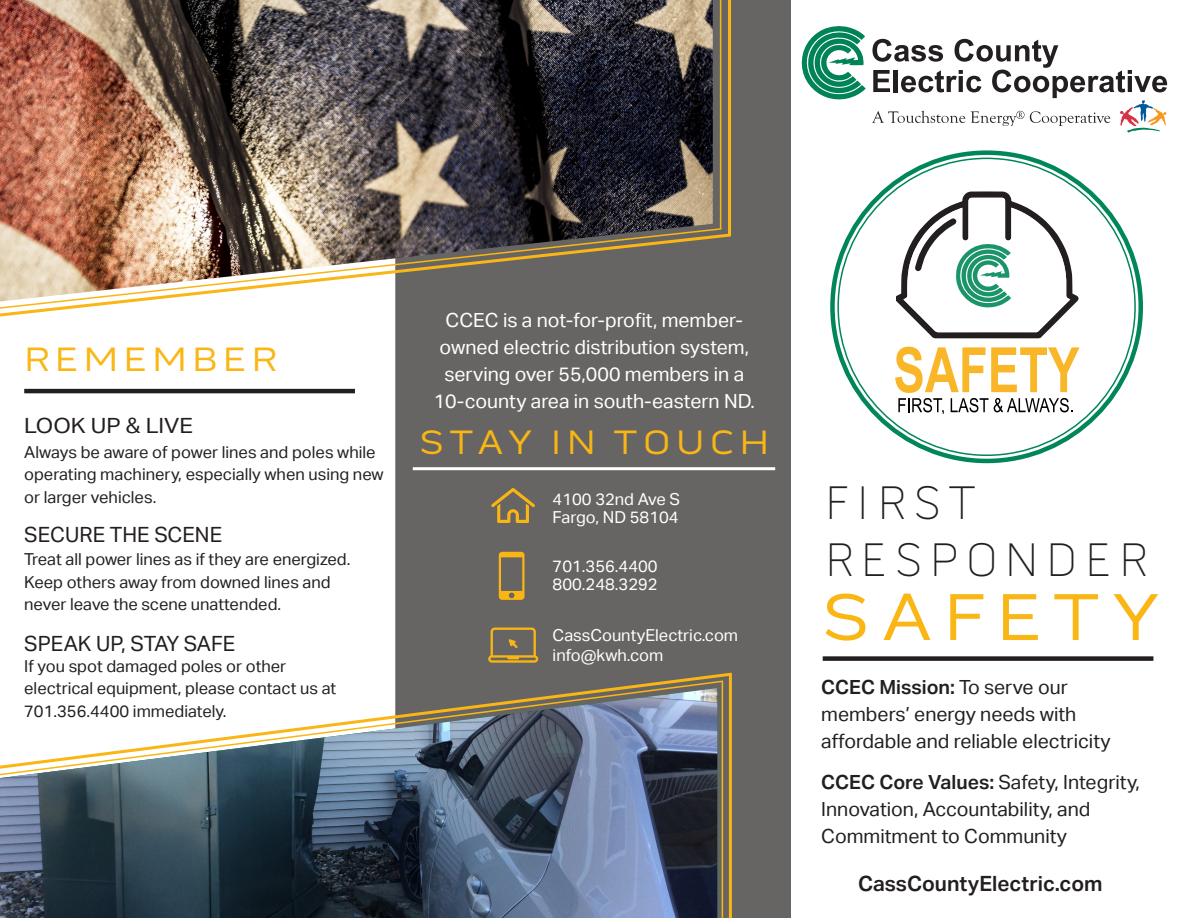
<style>
.page{position:relative;width:1188px;height:918px;background:#fff}
.page>*{position:absolute;margin:0;border:0;box-sizing:border-box;transform-origin:0 0}
.Title_Heading{font:67.5px "Pill Gothic 900 mg";letter-spacing:.16em;color:#f9b614}
.Title_Heading-2{font:100 48px/57.6px "Pill Gothic 600 mg";letter-spacing:.16em;color:#231f20}
.Title_Heading-3{font:34.5px "Pill Gothic 900 mg";letter-spacing:.16em;color:#f9b614}
.Body_Text{font:21px "Aktiv Grotesk";color:#231f20}
.Body_Text-2{font:600 21px "Aktiv Grotesk";color:#231f20}
.Body_Text-3{font:21px "Aktiv Grotesk";color:#231f20;scale:1.09 1}
.Body_Text-4{font:19.5px/27px "Aktiv Grotesk";color:#231f20}
.Body_Text-5{font:19.5px/27px "Aktiv Grotesk";color:#fff;text-align:center}
.Body_Text-6{font:16.5px/22.5px "Aktiv Grotesk";color:#231f20}
.Body_Text-7{font:16.5px/18px "Aktiv Grotesk";color:#fff}
.s1{font-weight:600}
</style>
<div class="page">
<svg style="left:801px;top:26px;width:65px;height:74px"></svg>
<svg style="left:872px;top:39px;width:295px;height:94px"></svg>
<hr style="left:24px;top:389px;width:331px;height:4px;background:#231f20">
<div style="left:823px;top:656px;width:330px;height:5px;background:#231f20"></div>
<div style="left:395px;top:0;width:396px;height:918px;background:#666564"></div>
<hr style="left:413px;top:467px;width:362px;height:3px;background:#fff">
<img style="left:0;top:0;width:713px;height:227px">
<img style="left:0;top:783px;width:717px;height:135px">
<svg style="left:0;top:232px;width:734px;height:91px"></svg>
<hr style="left:728px;top:0;width:3px;height:236px;background:#f9b614">
<img style="left:0;top:227px;width:723px;height:86px">
<hr style="left:720px;top:0;width:1px;height:229px;background:#f9b614">
<svg style="left:395px;top:671px;width:340px;height:108px;background:#6b6861"></svg>
<svg style="left:0;top:680px;width:724px;height:103px"></svg>
<hr style="left:729px;top:673px;width:3px;height:245px;background:#f9b614">
<hr style="left:722px;top:681px;width:1px;height:237px;background:#f9b614">
<svg style="left:897px;top:191px;width:182px;height:147px"></svg>
<svg style="left:895px;top:347px;width:185px;height:67px"></svg>
<svg style="left:491px;top:488px;width:44px;height:35px;background:#8e7a4d"></svg>
<svg style="left:499px;top:552px;width:26px;height:48px"></svg>
<svg style="left:488px;top:628px;width:50px;height:35px;background:#8f7b4c"></svg>
<p class="Title_Heading-3" style="left:24px;top:339px;width:254px">REMEMBER</p>
<p class="Body_Text-3" style="left:24px;top:414px;width:156px">LOOK UP &amp; LIVE</p>
<p class="Body_Text-6" style="left:24px;top:441px;width:361px">Always be aware of power lines and poles while operating machinery, especially when using new or larger vehicles.</p>
<p class="Body_Text" style="left:24px;top:523px;width:199px">SECURE THE SCENE</p>
<p class="Body_Text-6" style="left:24px;top:548px;width:328px">Treat all power lines as if they are energized.<br>Keep others away from downed lines and never leave the scene unattended.</p>
<p class="Body_Text" style="left:24px;top:631px;width:213px">SPEAK UP, STAY SAFE</p>
<p class="Body_Text-6" style="left:24px;top:655px;width:314px">If you spot damaged poles or other electrical equipment, please contact us at<br>701.356.4400 immediately.</p>
<p class="Body_Text-5" style="left:434px;top:307px;width:323px">CCEC is a not-for-profit, member&shy;owned electric distribution system, serving over 55,000 members in a 10-county area in south-eastern ND.</p>
<p class="Title_Heading-3" style="left:419px;top:422px;width:351px">STAY IN TOUCH</p>
<p class="Body_Text-7" style="left:553px;top:491px;width:129px">4100 32nd Ave S<br>Fargo, ND 58104</p>
<p class="Body_Text-7" style="left:553px;top:558px;width:107px">701.356.4400<br>800.248.3292</p>
<p class="Body_Text-7" style="left:553px;top:626px;width:187px">CassCountyElectric.com</p>
<p class="Body_Text-7" style="left:553px;top:646px;width:112px">info@kwh.com</p>
<p class="Title_Heading-2" style="left:825px;top:474px;width:324px">FIRST<br>RESPONDER</p>
<p class="Title_Heading" style="left:821px;top:578px;width:342px">SAFETY</p>
<p class="Body_Text-4" style="left:821px;top:674px;width:291px"><span class="s1">CCEC Mission:</span> To serve our members’ energy needs with affordable and reliable electricity</p>
<p class="Body_Text-4" style="left:821px;top:769px;width:320px"><span class="s1">CCEC Core Values:</span> Safety, Integrity,<br>Innovation, Accountability, and<br>Commitment to Community</p>
<p class="Body_Text-2" style="left:858px;top:871px;width:246px">CassCountyElectric.com</p>
</div>
